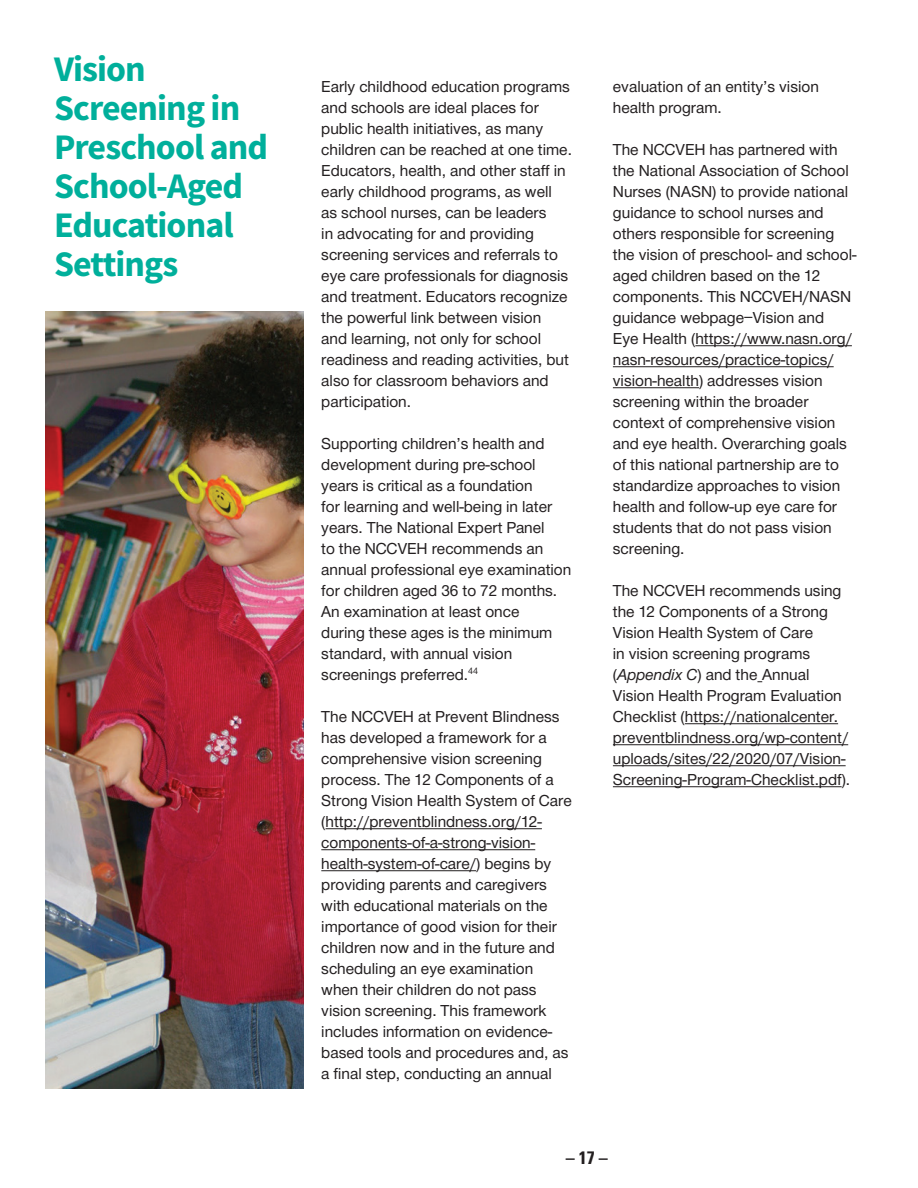
<style>
.page{position:relative;width:918px;height:1188px;background:#fff}
.page>*{position:absolute;margin:0;border:0;box-sizing:border-box;transform-origin:0 0}
.t1{font:700 36px/39px "Source Sans Pro";letter-spacing:-.025em;color:#00af9b}
.t2{font:700 condensed 18px "Univers LT Std";color:#231f20}
.t3{font:16.5px/21px "Helvetica Neue H55";color:#231f20}
.s1{font-family:"Helvetica Neue H56"}
</style>
<div class="page">
<hr style="left:326px;top:828px;width:216px;height:1px;background:#231f20">
<hr style="left:321px;top:849px;width:214px;height:1px;background:#231f20">
<hr style="left:321px;top:870px;width:155px;height:1px;background:#231f20">
<hr style="left:695px;top:345px;width:157px;height:1px;background:#231f20">
<hr style="left:613px;top:366px;width:221px;height:1px;background:#231f20">
<hr style="left:613px;top:387px;width:86px;height:1px;background:#231f20">
<hr style="left:685px;top:723px;width:153px;height:1px;background:#231f20">
<hr style="left:613px;top:744px;width:235px;height:1px;background:#231f20">
<hr style="left:613px;top:765px;width:233px;height:1px;background:#231f20">
<hr style="left:613px;top:786px;width:229px;height:1px;background:#231f20">
<img style="left:45px;top:311px;width:259px;height:778px">
<p class="t1" style="left:54px;top:49px;width:216px">Vision<br>Screening in<br>Preschool and<br>School-Aged<br>Educational<br>Settings</p>
<p class="t3" style="left:321px;top:77px;width:252px">Early childhood education programs and schools are ideal places for public health initiatives, as many children can be reached at one time.<br>Educators, health, and other staff in early childhood programs, as well as school nurses, can be leaders<br>in advocating for and providing screening services and referrals to eye care professionals for diagnosis and treatment. Educators recognize the powerful link between vision<br>and learning, not only for school readiness and reading activities, but also for classroom behaviors and participation.</p>
<p class="t3" style="left:321px;top:434px;width:252px">Supporting children’s health and development during pre-school years is critical as a foundation<br>for learning and well-being in later years. The National Expert Panel<br>to the NCCVEH recommends an annual professional eye examination for children aged 36 to 72 months.<br>An examination at least once<br>during these ages is the minimum standard, with annual vision screenings preferred.<sup>44</sup></p>
<p class="t3" style="left:321px;top:707px;width:252px">The NCCVEH at Prevent Blindness has developed a framework for a comprehensive vision screening process. The 12 Components of a Strong Vision Health System of Care (http://preventblindness.org/12- components-of-a-strong-vision&shy;health-system-of-care/) begins by providing parents and caregivers with educational materials on the importance of good vision for their children now and in the future and scheduling an eye examination when their children do not pass vision screening. This framework includes information on evidence&shy;based tools and procedures and, as a final step, conducting an annual</p>
<p class="t3" style="left:613px;top:77px;width:208px">evaluation of an entity’s vision health program.</p>
<p class="t3" style="left:613px;top:140px;width:245px">The NCCVEH has partnered with the National Association of School<br>Nurses (NASN) to provide national guidance to school nurses and others responsible for screening the vision of preschool- and school&shy;aged children based on the 12 components. This NCCVEH/NASN guidance webpage–Vision and<br>Eye Health (https://www.nasn.org/ nasn-resources/practice-topics/ vision-health) addresses vision screening within the broader context of comprehensive vision and eye health. Overarching goals of this national partnership are to standardize approaches to vision health and follow-up eye care for students that do not pass vision screening.</p>
<p class="t3" style="left:613px;top:581px;width:239px">The NCCVEH recommends using the 12 Components of a Strong<br>Vision Health System of Care<br>in vision screening programs (<span class="s1">Appendix C</span>) and the Annual<br>Vision Health Program Evaluation<br>Checklist (https://nationalcenter. preventblindness.org/wp-content/ uploads/sites/22/2020/07/Vision-<br>Screening-Program-Checklist.pdf).</p>
<p class="t2" style="left:566px;top:1146px;width:43px">– 17 –</p>
</div>
